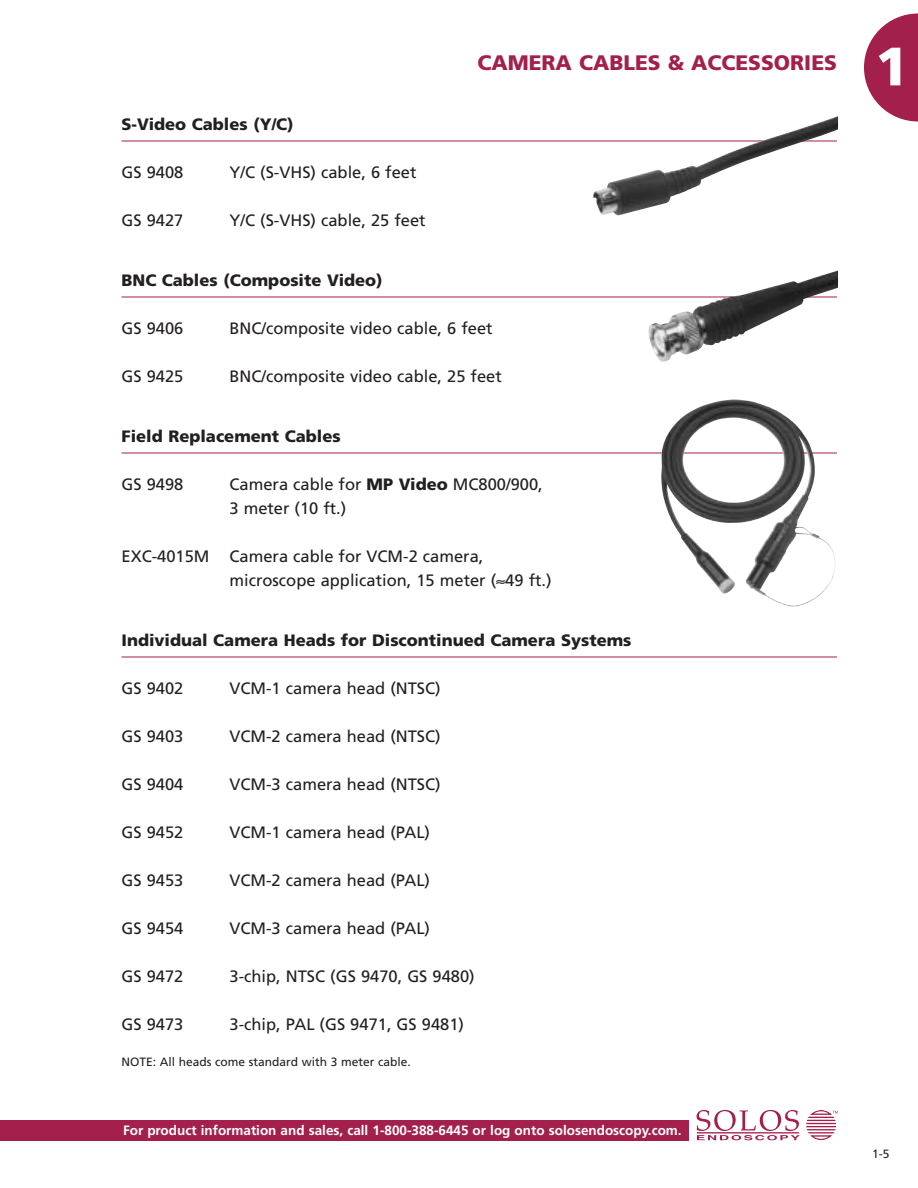
<style>
.page{position:relative;width:918px;height:1188px;background:#fff}
.page>*{position:absolute;margin:0;border:0;box-sizing:border-box;transform-origin:0 0}
.t1{font:900 54px "Frutiger";color:#fff}
.t2{font:900 21px "Frutiger";color:#a3204c}
.t3{font:16.5px/24px "Frutiger";color:#231f1f}
.t4{font:900 16.5px "Frutiger";color:#231f1f}
.t5{font:700 13.5px "Frutiger";color:#fff}
.t6{font:12px "Frutiger";color:#231f1f}
.s1{font-weight:900}
</style>
<div class="page">
<div style="left:0;top:1120px;width:688px;height:21px;background:#a3204c"></div>
<svg style="left:697px;top:1110px;width:103px;height:30px"></svg>
<svg style="left:806px;top:1110px;width:32px;height:30px"></svg>
<svg style="left:864px;top:14px;width:54px;height:108px"></svg>
<hr style="left:122px;top:141px;width:715px;height:1px;background:#a3204c">
<hr style="left:122px;top:297px;width:715px;height:1px;background:#a3204c">
<hr style="left:122px;top:453px;width:715px;height:1px;background:#a3204c">
<hr style="left:122px;top:657px;width:715px;height:1px;background:#a3204c">
<img style="left:593px;top:116px;width:245px;height:100px">
<img style="left:661px;top:400px;width:174px;height:207px">
<img style="left:648px;top:270px;width:190px;height:92px">
<p class="t4" style="left:122px;top:117px;width:174px">S-Video Cables (Y/C)</p>
<p class="t3" style="left:122px;top:161px;width:63px">GS 9408</p>
<p class="t3" style="left:229px;top:161px;width:189px">Y/C (S-VHS) cable, 6 feet</p>
<p class="t3" style="left:122px;top:209px;width:63px">GS 9427</p>
<p class="t3" style="left:229px;top:209px;width:198px">Y/C (S-VHS) cable, 25 feet</p>
<p class="t2" style="left:477px;top:54px;width:361px">CAMERA CABLES &amp; ACCESSORIES</p>
<p class="t1" style="left:875px;top:45px;width:35px">1</p>
<p class="t4" style="left:122px;top:273px;width:263px">BNC Cables (Composite Video)</p>
<p class="t3" style="left:122px;top:317px;width:63px">GS 9406</p>
<p class="t3" style="left:229px;top:317px;width:265px">BNC/composite video cable, 6 feet</p>
<p class="t3" style="left:122px;top:365px;width:63px">GS 9425</p>
<p class="t3" style="left:229px;top:365px;width:274px">BNC/composite video cable, 25 feet</p>
<p class="t4" style="left:122px;top:429px;width:221px">Field Replacement Cables</p>
<p class="t3" style="left:122px;top:473px;width:63px">GS 9498</p>
<p class="t3" style="left:229px;top:473px;width:315px">Camera cable for <span class="s1">MP Video</span> MC800/900,<br>3 meter (10 ft.)</p>
<p class="t3" style="left:229px;top:545px;width:324px;text-indent:-108px">EXC-4015M Camera cable for VCM-2 camera, microscope application, 15 meter (≈49 ft.)</p>
<p class="t4" style="left:121px;top:633px;width:512px">Individual Camera Heads for Discontinued Camera Systems</p>
<p class="t3" style="left:122px;top:677px;width:63px">GS 9402</p>
<p class="t3" style="left:229px;top:677px;width:213px">VCM-1 camera head (NTSC)</p>
<p class="t3" style="left:122px;top:725px;width:63px">GS 9403</p>
<p class="t3" style="left:229px;top:725px;width:213px">VCM-2 camera head (NTSC)</p>
<p class="t3" style="left:122px;top:773px;width:63px">GS 9404</p>
<p class="t3" style="left:229px;top:773px;width:213px">VCM-3 camera head (NTSC)</p>
<p class="t3" style="left:122px;top:821px;width:63px">GS 9452</p>
<p class="t3" style="left:229px;top:821px;width:202px">VCM-1 camera head (PAL)</p>
<p class="t3" style="left:122px;top:869px;width:63px">GS 9453</p>
<p class="t3" style="left:229px;top:869px;width:202px">VCM-2 camera head (PAL)</p>
<p class="t3" style="left:122px;top:917px;width:63px">GS 9454</p>
<p class="t3" style="left:229px;top:917px;width:202px">VCM-3 camera head (PAL)</p>
<p class="t3" style="left:122px;top:965px;width:63px">GS 9472</p>
<p class="t3" style="left:229px;top:965px;width:247px">3-chip, NTSC (GS 9470, GS 9480)</p>
<p class="t3" style="left:122px;top:1013px;width:63px">GS 9473</p>
<p class="t3" style="left:229px;top:1013px;width:236px">3-chip, PAL (GS 9471, GS 9481)</p>
<p class="t6" style="left:122px;top:1057px;width:291px">NOTE: All heads come standard with 3 meter cable.</p>
<p class="t5" style="left:123px;top:1125px;width:560px">For product information and sales, call 1-800-388-6445 or log onto solosendoscopy.com.</p>
<p class="t6" style="left:872px;top:1149px;width:19px">1-5</p>
</div>
